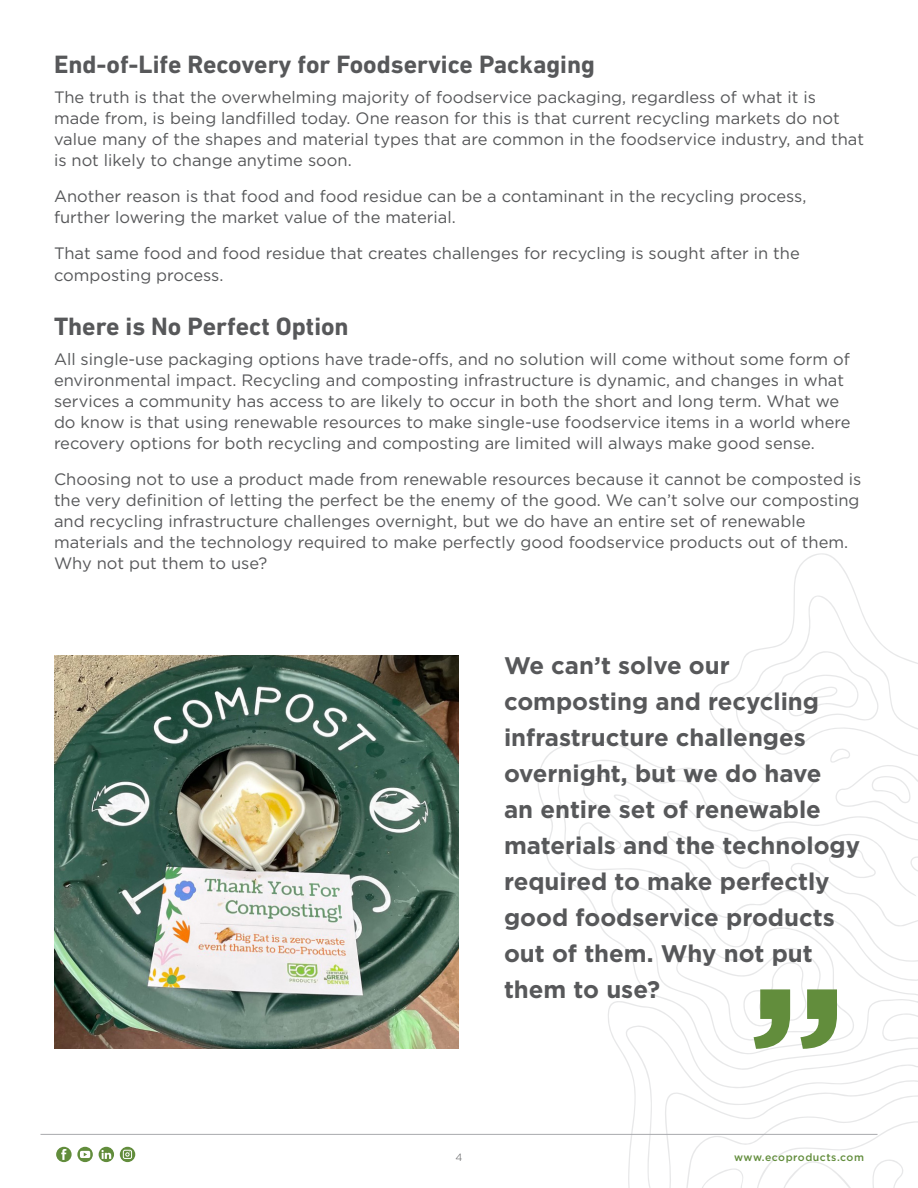
<style>
.page{position:relative;width:918px;height:1188px;background:#fff}
.page>*{position:absolute;margin:0;border:0;box-sizing:border-box;transform-origin:0 0}
.Section_Head{font:700 25.5px "DIN Next LT Pro";color:#57585a}
.Para_book_gray{font:700 24px/36px "Gotham";color:#57585a}
.Para_book_gray-2{font:16.5px/21px "Gotham";color:#57585a}
.t1{font:500 10.5px "Gotham";letter-spacing:.05em;color:#628d3c}
.t2{font:300 10.5px "Gotham";color:#57585a}
</style>
<div class="page">
<svg style="left:624px;top:1070px;width:263px;height:118px"></svg>
<svg style="left:537px;top:553px;width:381px;height:517px"></svg>
<svg style="left:664px;top:1080px;width:254px;height:108px"></svg>
<hr style="left:40px;top:1134px;width:838px;height:1px;background:#a8a9ad">
<svg style="left:99px;top:1147px;width:15px;height:15px"></svg>
<svg style="left:56px;top:1147px;width:37px;height:15px"></svg>
<svg style="left:120px;top:1147px;width:15px;height:15px"></svg>
<img style="left:54px;top:655px;width:405px;height:394px">
<svg style="left:579px;top:594px;width:339px;height:461px"></svg>
<p class="Section_Head" style="left:54px;top:50px;width:543px">End-of-Life Recovery for Foodservice Packaging</p>
<p class="Para_book_gray-2" style="left:54px;top:86px;width:812px">The truth is that the overwhelming majority of foodservice packaging, regardless of what it is made from, is being landfilled today. One reason for this is that current recycling markets do not value many of the shapes and material types that are common in the foodservice industry, and that is not likely to change anytime soon.</p>
<p class="Para_book_gray-2" style="left:54px;top:185px;width:754px">Another reason is that food and food residue can be a contaminant in the recycling process, further lowering the market value of the material.</p>
<p class="Para_book_gray-2" style="left:54px;top:242px;width:747px;line-height:21.6px">That same food and food residue that creates challenges for recycling is sought after in the composting process.</p>
<p class="Section_Head" style="left:54px;top:312px;width:296px">There is No Perfect Option</p>
<p class="Para_book_gray-2" style="left:54px;top:349px;width:798px">All single-use packaging options have trade-offs, and no solution will come without some form of environmental impact. Recycling and composting infrastructure is dynamic, and changes in what services a community has access to are likely to occur in both the short and long term. What we do know is that using renewable resources to make single-use foodservice items in a world where recovery options for both recycling and composting are limited will always make good sense.</p>
<p class="Para_book_gray-2" style="left:54px;top:469px;width:809px">Choosing not to use a product made from renewable resources because it cannot be composted is the very definition of letting the perfect be the enemy of the good. We can’t solve our composting and recycling infrastructure challenges overnight, but we do have an entire set of renewable materials and the technology required to make perfectly good foodservice products out of them.<br>Why not put them to use?</p>
<p class="Para_book_gray" style="left:504px;top:648px;width:358px">We can’t solve our composting and recycling infrastructure challenges overnight, but we do have<br>an entire set of renewable materials and the technology required to make perfectly good foodservice products out of them. Why not put them to use?</p>
<p class="t2" style="left:456px;top:1151px;width:8px">4</p>
<p class="t1" style="left:734px;top:1150px;width:131px">www.ecoproducts.com</p>
</div>
